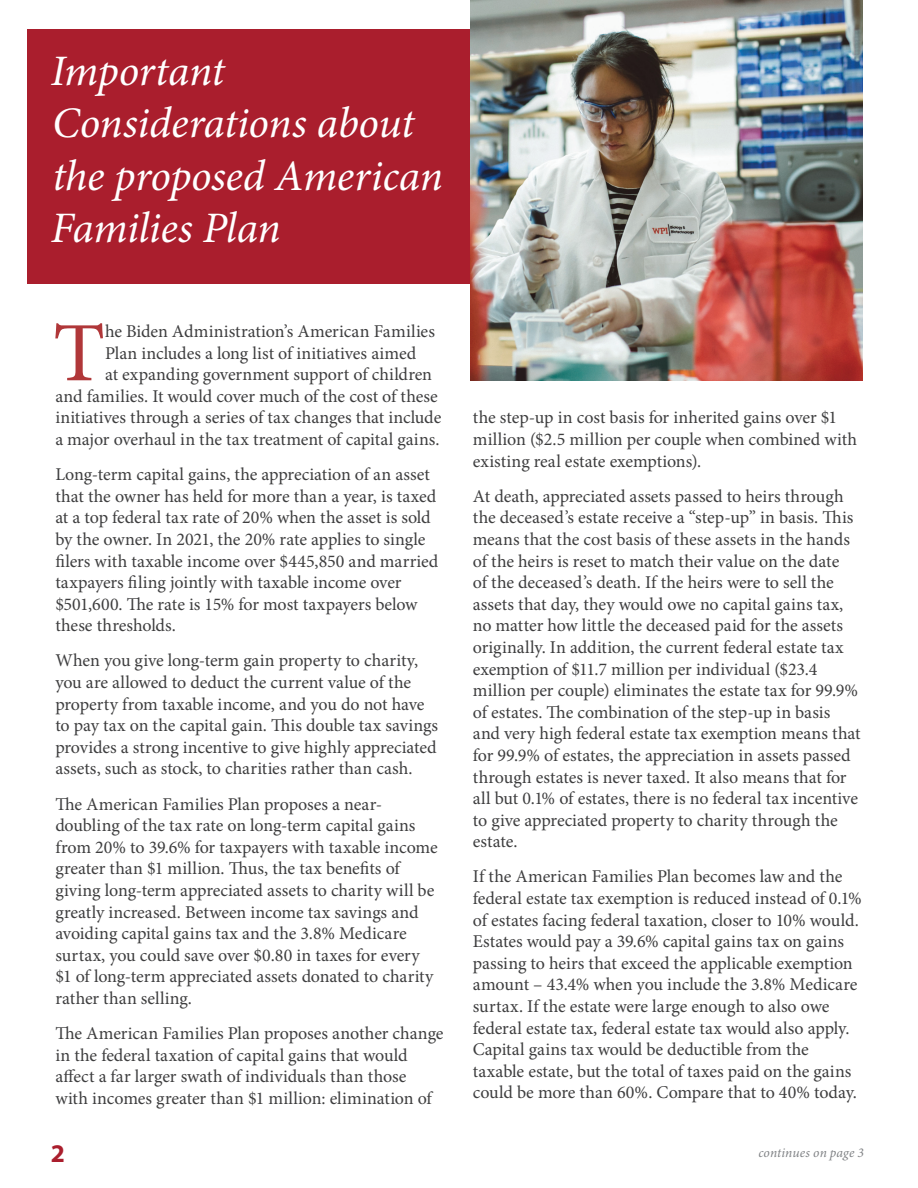
<style>
.page{position:relative;width:918px;height:1188px;background:#fff}
.page>*{position:absolute;margin:0;border:0;box-sizing:border-box;transform-origin:0 0}
.BODY_Text__minion_pr{font:84.45px "Minion Pro";color:#b03739}
.TITLE_for_Article__M{font:italic 43.5px/52.2px "Minion Pro";letter-spacing:-.01em;color:#fff}
.PAGE_NUMBER__Myriad{font:700 25.5px "Myriad Pro";color:#aa1e2d}
.BODY_Text__minion_pr-2{font:18px/21.6px "Minion Pro";color:#3e3e3f}
.FOOTES__minion_pro{font:italic 13.5px "Minion Pro";letter-spacing:.005em;color:#808285}
</style>
<div class="page">
<div style="left:27px;top:29px;width:540px;height:255px;background:#aa1e2d"></div>
<img style="left:470px;top:0;width:393px;height:381px">
<p class="TITLE_for_Article__M" style="left:51px;top:45px;width:394px">Important<br>Considerations about the proposed American<br>Families Plan</p>
<p class="BODY_Text__minion_pr" style="left:53px;top:297px;width:54px">T</p>
<p class="BODY_Text__minion_pr-2" style="left:105px;top:321px;width:331px">he Biden Administration’s American Families</p>
<p class="BODY_Text__minion_pr-2" style="left:105px;top:342px;width:313px">Plan includes a long list of initiatives aimed</p>
<p class="BODY_Text__minion_pr-2" style="left:105px;top:364px;width:329px">at expanding government support of children</p>
<p class="BODY_Text__minion_pr-2" style="left:55px;top:385px;width:384px">and families. It would cover much of the cost of these</p>
<p class="BODY_Text__minion_pr-2" style="left:55px;top:407px;width:388px">initiatives through a series of tax changes that include</p>
<p class="BODY_Text__minion_pr-2" style="left:55px;top:429px;width:386px">a major overhaul in the tax treatment of capital gains.</p>
<p class="BODY_Text__minion_pr-2" style="left:55px;top:464px;width:385px">Long-term capital gains, the appreciation of an asset that the owner has held for more than a year, is taxed at a top federal tax rate of 20% when the asset is sold by the owner. In 2021, the 20% rate applies to single filers with taxable income over $445,850 and married taxpayers filing jointly with taxable income over $501,600. The rate is 15% for most taxpayers below these thresholds.</p>
<p class="BODY_Text__minion_pr-2" style="left:55px;top:650px;width:384px">When you give long-term gain property to charity, you are allowed to deduct the current value of the property from taxable income, and you do not have to pay tax on the capital gain. This double tax savings provides a strong incentive to give highly appreciated assets, such as stock, to charities rather than cash.</p>
<p class="BODY_Text__minion_pr-2" style="left:55px;top:793px;width:384px">The American Families Plan proposes a near&shy;doubling of the tax rate on long-term capital gains from 20% to 39.6% for taxpayers with taxable income greater than $1 million. Thus, the tax benefits of giving long-term appreciated assets to charity will be greatly increased. Between income tax savings and avoiding capital gains tax and the 3.8% Medicare surtax, you could save over $0.80 in taxes for every $1 of long-term appreciated assets donated to charity rather than selling.</p>
<p class="BODY_Text__minion_pr-2" style="left:55px;top:1023px;width:390px">The American Families Plan proposes another change in the federal taxation of capital gains that would affect a far larger swath of individuals than those with incomes greater than $1 million: elimination of</p>
<p class="PAGE_NUMBER__Myriad" style="left:51px;top:1136px;width:16px">2</p>
<p class="BODY_Text__minion_pr-2" style="left:473px;top:407px;width:386px">the step-up in cost basis for inherited gains over $1 million ($2.5 million per couple when combined with existing real estate exemptions).</p>
<p class="BODY_Text__minion_pr-2" style="left:473px;top:485px;width:389px">At death, appreciated assets passed to heirs through the deceased’s estate receive a “step-up” in basis. This means that the cost basis of these assets in the hands of the heirs is reset to match their value on the date<br>of the deceased’s death. If the heirs were to sell the assets that day, they would owe no capital gains tax, no matter how little the deceased paid for the assets originally. In addition, the current federal estate tax exemption of $11.7 million per individual ($23.4 million per couple) eliminates the estate tax for 99.9% of estates. The combination of the step-up in basis and very high federal estate tax exemption means that for 99.9% of estates, the appreciation in assets passed through estates is never taxed. It also means that for all but 0.1% of estates, there is no federal tax incentive to give appreciated property to charity through the estate.</p>
<p class="BODY_Text__minion_pr-2" style="left:473px;top:866px;width:391px">If the American Families Plan becomes law and the federal estate tax exemption is reduced instead of 0.1% of estates facing federal taxation, closer to 10% would.<br>Estates would pay a 39.6% capital gains tax on gains passing to heirs that exceed the applicable exemption amount – 43.4% when you include the 3.8% Medicare surtax. If the estate were large enough to also owe federal estate tax, federal estate tax would also apply.<br>Capital gains tax would be deductible from the taxable estate, but the total of taxes paid on the gains could be more than 60%. Compare that to 40% today.</p>
<p class="FOOTES__minion_pro" style="left:758px;top:1144px;width:107px">continues on page 3</p>
</div>
